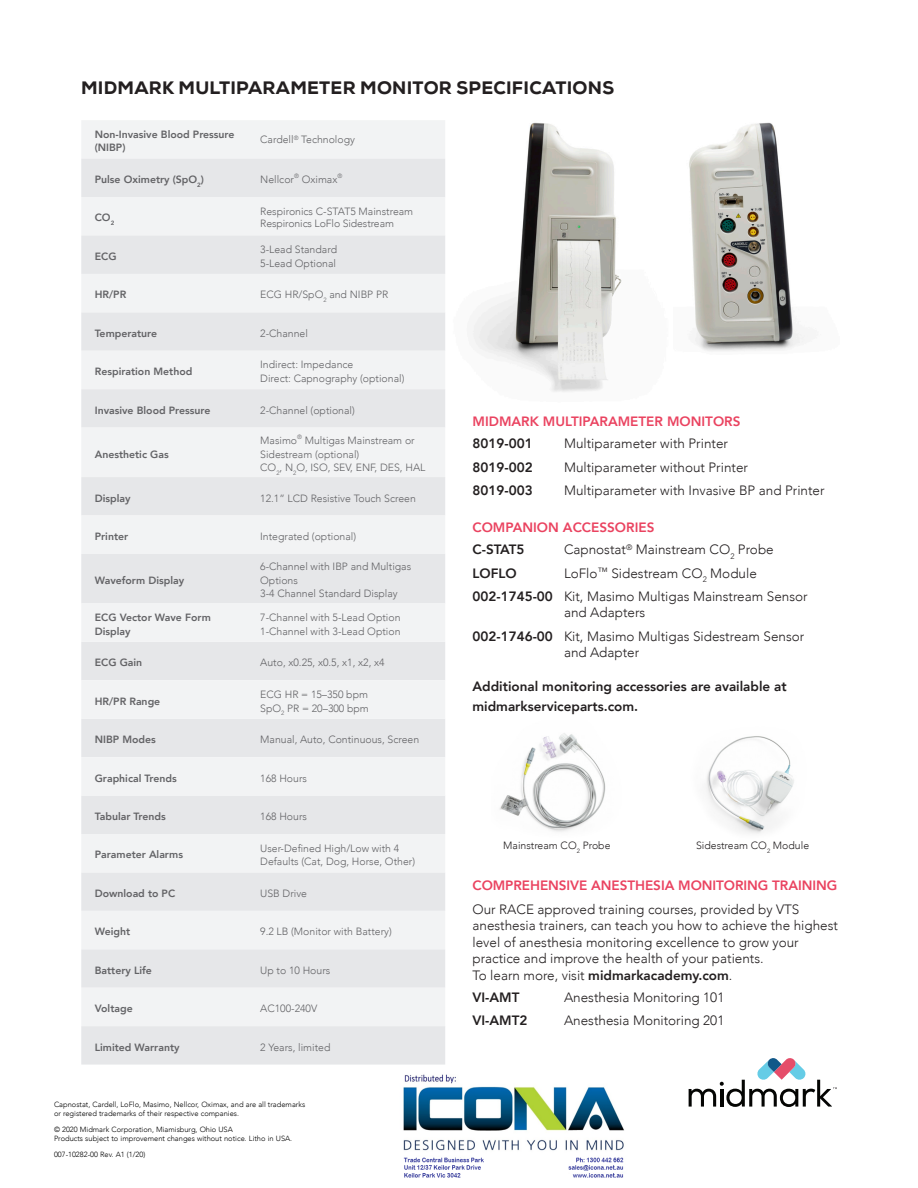
<style>
.page{position:relative;width:918px;height:1188px;background:#fff}
.page>*{position:absolute;margin:0;border:0;box-sizing:border-box;transform-origin:0 0}
.Headline_Style_5{font:800 18px "Nexa";letter-spacing:.015em;color:#231f20}
.Body_Style_3{font:300 13.5px/16.5px "Avenir";color:#231f20}
.Body_Style_3-2{font:800 13.5px "Avenir";color:#ea4360}
.PRICING{font:800 13.5px/19.5px "Avenir";color:#231f20}
.Body_Style_3-3{font:800 13.5px "Avenir";color:#231f20}
.Body_Style_4{font:300 10.5px/13.5px "Avenir";color:#636366}
.Body_Style_4-2{font:800 10.5px/13.5px "Avenir";color:#636366}
.BODY_COPY_BULLETED_T{font:300 10.5px "Avenir";color:#231f20}
.Body_Style_5{font:300 7.5px/9px "Avenir";color:#000}
.Body_Style_4-3{font:300 6.15px "Avenir";color:#636366}
.s1{font-weight:800}
</style>
<div class="page">
<img style="left:499px;top:733px;width:107px;height:99px">
<img style="left:706px;top:736px;width:88px;height:98px">
<img style="left:472px;top:122px;width:150px;height:270px">
<img style="left:689px;top:122px;width:119px;height:230px">
<svg style="left:689px;top:1058px;width:148px;height:49px"></svg>
<div style="left:81px;top:120px;width:364px;height:39px;background:#f2f3f4"></div>
<div style="left:81px;top:159px;width:364px;height:906px;background:#e6e7e9"></div>
<svg style="left:81px;top:197px;width:364px;height:829px;fill:#f2f3f4"></svg>
<div style="left:81px;top:235px;width:364px;height:39px;background:#e6e7e9"></div>
<img style="left:403px;top:1074px;width:221px;height:104px">
<p class="Headline_Style_5" style="left:81px;top:76px;width:534px">MIDMARK MULTIPARAMETER MONITOR SPECIFICATIONS</p>
<p class="Body_Style_4-2" style="left:95px;top:128px;width:141px">Non-Invasive Blood Pressure (NIBP)</p>
<p class="Body_Style_4" style="left:260px;top:133px;width:96px">Cardell<sup>®</sup> Technology</p>
<p class="Body_Style_4-2" style="left:95px;top:173px;width:111px">Pulse Oximetry (SpO<sub>2</sub>)</p>
<p class="Body_Style_4" style="left:260px;top:173px;width:35px">Nellcor</p>
<p class="Body_Style_4-3" style="left:294px;top:172px;width:6px">®</p>
<p class="Body_Style_4" style="left:302px;top:173px;width:37px">Oximax</p>
<p class="Body_Style_4-3" style="left:337px;top:172px;width:6px">®</p>
<p class="Body_Style_4-2" style="left:95px;top:211px;width:21px">CO<sub>2</sub></p>
<p class="Body_Style_4" style="left:260px;top:205px;width:155px;line-height:12px">Respironics C-STAT5 Mainstream<br>Respironics LoFlo Sidestream</p>
<p class="Body_Style_4-2" style="left:95px;top:250px;width:23px">ECG</p>
<p class="Body_Style_4" style="left:260px;top:243px;width:78px">3-Lead Standard<br>5-Lead Optional</p>
<p class="Body_Style_4-2" style="left:95px;top:288px;width:33px">HR/PR</p>
<p class="Body_Style_4" style="left:260px;top:288px;width:130px">ECG HR/SpO<sub>2</sub> and NIBP PR</p>
<p class="Body_Style_4-2" style="left:95px;top:326px;width:64px">Temperature</p>
<p class="Body_Style_4" style="left:260px;top:326px;width:49px">2-Channel</p>
<p class="Body_Style_4-2" style="left:95px;top:365px;width:99px">Respiration Method</p>
<p class="Body_Style_4" style="left:260px;top:358px;width:146px">Indirect: Impedance<br>Direct: Capnography (optional)</p>
<p class="Body_Style_4-2" style="left:95px;top:403px;width:117px">Invasive Blood Pressure</p>
<p class="Body_Style_4" style="left:260px;top:403px;width:96px">2-Channel (optional)</p>
<p class="Body_Style_4-2" style="left:95px;top:447px;width:75px">Anesthetic Gas</p>
<p class="Body_Style_3-2" style="left:472px;top:411px;width:270px">MIDMARK MULTIPARAMETER MONITORS</p>
<p class="Body_Style_3-3" style="left:472px;top:433px;width:62px">8019-001</p>
<p class="Body_Style_3" style="left:564px;top:435px;width:166px">Multiparameter with Printer</p>
<p class="Body_Style_3-3" style="left:472px;top:456px;width:62px">8019-002</p>
<p class="Body_Style_3" style="left:564px;top:459px;width:186px">Multiparameter without Printer</p>
<p class="Body_Style_3-3" style="left:472px;top:480px;width:62px">8019-003</p>
<p class="Body_Style_3" style="left:564px;top:482px;width:262px">Multiparameter with Invasive BP and Printer</p>
<p class="Body_Style_4" style="left:260px;top:434px;width:38px">Masimo</p>
<p class="Body_Style_4-3" style="left:297px;top:433px;width:6px">®</p>
<p class="Body_Style_4" style="left:260px;top:434px;width:167px;text-indent:45px">Multigas Mainstream or<br>Sidestream (optional)<br>CO<sub>2</sub>, N<sub>2</sub>O, ISO, SEV, ENF, DES, HAL</p>
<p class="Body_Style_4-2" style="left:95px;top:491px;width:37px">Display</p>
<p class="Body_Style_4" style="left:260px;top:491px;width:157px">12.1” LCD Resistive Touch Screen</p>
<p class="Body_Style_4-2" style="left:95px;top:530px;width:35px">Printer</p>
<p class="Body_Style_4" style="left:260px;top:530px;width:97px">Integrated (optional)</p>
<p class="Body_Style_4-2" style="left:95px;top:574px;width:91px">Waveform Display</p>
<p class="Body_Style_3-2" style="left:472px;top:517px;width:183px">COMPANION ACCESSORIES</p>
<p class="Body_Style_3-3" style="left:472px;top:539px;width:54px">C-STAT5</p>
<p class="Body_Style_3" style="left:564px;top:541px;width:211px">Capnostat<sup>®</sup> Mainstream CO<sub>2</sub> Probe</p>
<p class="Body_Style_3-3" style="left:472px;top:562px;width:46px">LOFLO</p>
<p class="Body_Style_3" style="left:564px;top:565px;width:194px">LoFlo<sup>™</sup> Sidestream CO<sub>2</sub> Module</p>
<p class="Body_Style_3" style="left:564px;top:588px;width:245px;text-indent:-92px"><span class="s1">002-1745-00</span> Kit, Masimo Multigas Mainstream Sensor and Adapters</p>
<p class="Body_Style_3" style="left:564px;top:628px;width:242px;text-indent:-92px"><span class="s1">002-1746-00</span> Kit, Masimo Multigas Sidestream Sensor and Adapter</p>
<p class="Body_Style_4" style="left:260px;top:560px;width:152px">6-Channel with IBP and Multigas<br>Options<br>3-4 Channel Standard Display</p>
<p class="Body_Style_4-2" style="left:95px;top:611px;width:118px">ECG Vector Wave Form<br>Display</p>
<p class="Body_Style_4" style="left:260px;top:611px;width:142px">7-Channel with 5-Lead Option<br>1-Channel with 3-Lead Option</p>
<p class="Body_Style_4-2" style="left:95px;top:656px;width:49px">ECG Gain</p>
<p class="Body_Style_4" style="left:260px;top:656px;width:126px">Auto, x0.25, x0.5, x1, x2, x4</p>
<p class="Body_Style_4-2" style="left:95px;top:694px;width:67px">HR/PR Range</p>
<p class="PRICING" style="left:472px;top:677px;width:316px">Additional monitoring accessories are available at midmarkserviceparts.com.</p>
<p class="Body_Style_4" style="left:260px;top:688px;width:109px">ECG HR = 15–350 bpm</p>
<p class="Body_Style_4" style="left:260px;top:701px;width:110px">SpO<sub>2</sub> PR = 20–300 bpm</p>
<p class="Body_Style_4-2" style="left:95px;top:733px;width:63px">NIBP Modes</p>
<p class="Body_Style_4" style="left:260px;top:733px;width:161px">Manual, Auto, Continuous, Screen</p>
<p class="Body_Style_4-2" style="left:95px;top:771px;width:84px">Graphical Trends</p>
<p class="Body_Style_4" style="left:260px;top:771px;width:48px">168 Hours</p>
<p class="Body_Style_4-2" style="left:95px;top:810px;width:73px">Tabular Trends</p>
<p class="Body_Style_4" style="left:260px;top:810px;width:48px">168 Hours</p>
<p class="Body_Style_4-2" style="left:95px;top:848px;width:90px">Parameter Alarms</p>
<p class="Body_Style_4" style="left:260px;top:841px;width:156px">User-Defined High/Low with 4<br>Defaults (Cat, Dog, Horse, Other)</p>
<p class="Body_Style_4-2" style="left:95px;top:887px;width:82px">Download to PC</p>
<p class="Body_Style_4" style="left:260px;top:887px;width:48px">USB Drive</p>
<p class="Body_Style_4-2" style="left:95px;top:925px;width:37px">Weight</p>
<p class="Body_Style_4" style="left:260px;top:925px;width:133px">9.2 LB (Monitor with Battery)</p>
<p class="Body_Style_4-2" style="left:95px;top:963px;width:59px">Battery Life</p>
<p class="Body_Style_4" style="left:260px;top:963px;width:72px">Up to 10 Hours</p>
<p class="Body_Style_4-2" style="left:95px;top:1002px;width:39px">Voltage</p>
<p class="Body_Style_4" style="left:260px;top:1002px;width:59px">AC100-240V</p>
<p class="Body_Style_4-2" style="left:95px;top:1040px;width:86px">Limited Warranty</p>
<p class="Body_Style_4" style="left:260px;top:1040px;width:72px">2 Years, limited</p>
<p class="Body_Style_5" style="left:54px;top:1100px;width:253px">Capnostat, Cardell, LoFlo, Masimo, Nellcor, Oximax, and are all trademarks or registered trademarks of their respective companies.</p>
<p class="Body_Style_5" style="left:54px;top:1125px;width:240px">© 2020 Midmark Corporation, Miamisburg, Ohio USA<br>Products subject to improvement changes without notice. Litho in USA.</p>
<p class="Body_Style_5" style="left:54px;top:1150px;width:93px">007-10282-00 Rev. A1 (1/20)</p>
<p class="BODY_COPY_BULLETED_T" style="left:503px;top:839px;width:109px">Mainstream CO<sub>2</sub> Probe</p>
<p class="BODY_COPY_BULLETED_T" style="left:696px;top:839px;width:115px">Sidestream CO<sub>2</sub> Module</p>
<p class="Body_Style_3-2" style="left:472px;top:875px;width:366px">COMPREHENSIVE ANESTHESIA MONITORING TRAINING</p>
<p class="Body_Style_3" style="left:472px;top:901px;width:367px">Our RACE approved training courses, provided by VTS anesthesia trainers, can teach you how to achieve the highest level of anesthesia monitoring excellence to grow your practice and improve the health of your patients.<br>To learn more, visit <span class="s1">midmarkacademy.com</span>.</p>
<p class="Body_Style_3-3" style="left:472px;top:987px;width:49px">VI-AMT</p>
<p class="Body_Style_3" style="left:564px;top:989px;width:162px">Anesthesia Monitoring 101</p>
<p class="Body_Style_3-3" style="left:472px;top:1010px;width:56px">VI-AMT2</p>
<p class="Body_Style_3" style="left:564px;top:1013px;width:162px">Anesthesia Monitoring 201</p>
</div>
